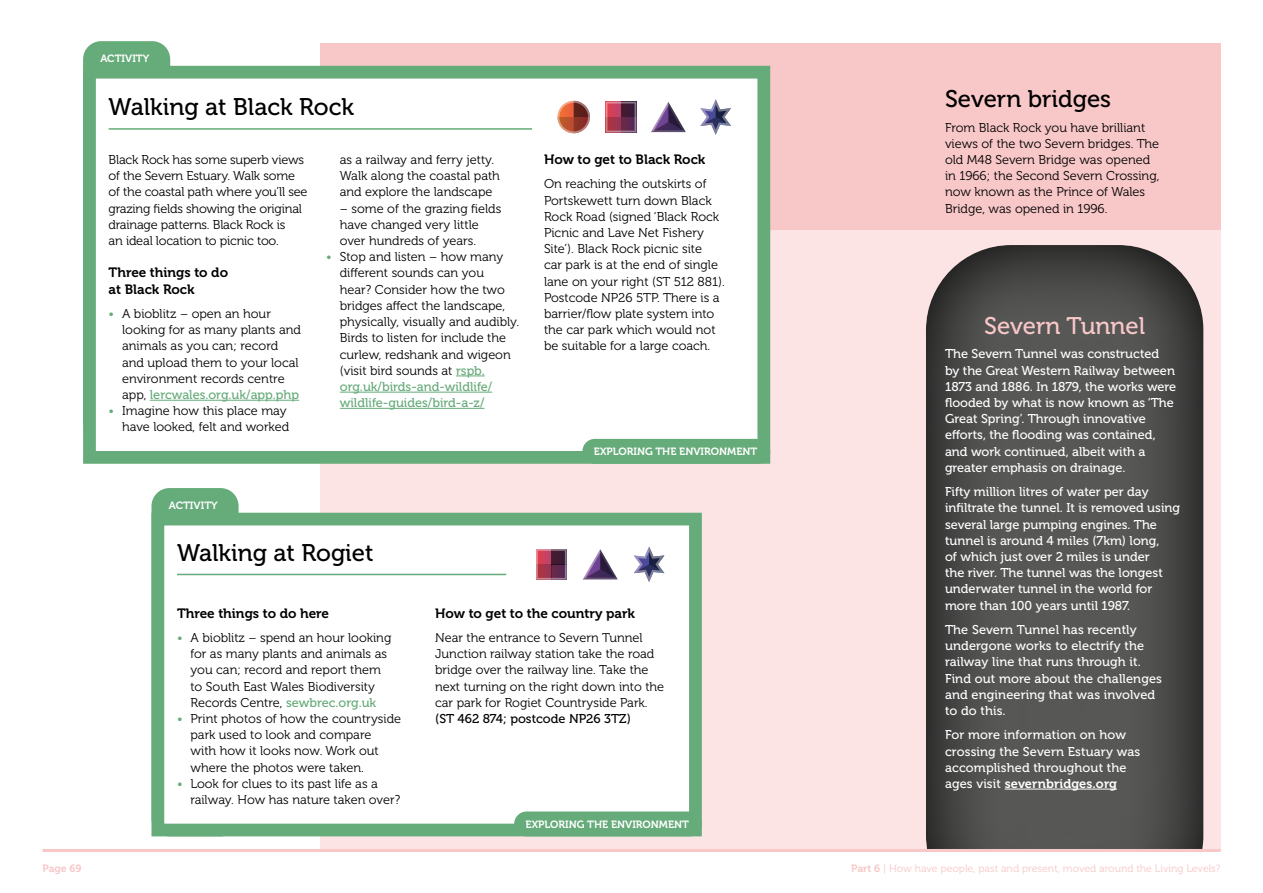
<style>
.page{position:relative;width:1263px;height:893px;background:#fff}
.page>*{position:absolute;margin:0;border:0;box-sizing:border-box;transform-origin:0 0}
.t1{font:24px "Museo 500";color:#000}
.t2{font:24px "Museo 500";color:#f8c7c8}
.t3{font:13.5px/16.2px "Museo 700";color:#000}
.t4{font:12.75px/16.2px "Museo 300";color:#000}
.t5{font:12.75px/16.2px "Museo 500";color:#fff}
.t6{font:12.75px/16.2px "Museo 500";color:#66ab7a}
.t7{font:12.75px "Museo 700";letter-spacing:.01em;color:#fff}
.t8{font:12.75px "Museo 500";color:#000}
.t9{font:10.5px "Museo 300";color:#f8c7c8}
.t10{font:10.5px "Museo 700";color:#fff}
.t11{font:10.5px "Museo 700";letter-spacing:-.005em;color:#f8c7c8}
.s1{color:#66ab7a}
.s2{font-family:"Museo 300";color:#000}
.s3{font-family:"Museo 500";color:#66ab7a}
.s4{font-family:"Museo 500"}
.s5{font-family:"Museo 700"}
</style>
<div class="page">
<div style="left:320px;top:43px;width:900px;height:807px;background:#f8c7c8"></div>
<div style="left:320px;top:230px;width:900px;height:619px;background:#fce4e4"></div>
<svg style="left:926px;top:245px;width:278px;height:604px;background:#504f4e"></svg>
<hr style="left:43px;top:849px;width:1177px;height:3px;background:#f8c7c8">
<hr style="left:1005px;top:789px;width:112px;height:1px;background:#fff">
<div style="left:151px;top:488px;width:88px;height:348px;background:#66ab7a;border-radius:18px"></div>
<div style="left:158px;top:519px;width:537px;height:311px;background:#fff"></div>
<hr style="left:177px;top:574px;width:329px;height:1px;background:#66ab7a">
<div style="left:151px;top:513px;width:551px;height:323px;border:13px solid #66ab7a"></div>
<div style="left:514px;top:811px;width:188px;height:25px;background:#66ab7a;border-radius:12px"></div>
<svg style="left:536px;top:549px;width:31px;height:31px"></svg>
<svg style="left:583px;top:549px;width:34px;height:30px"></svg>
<svg style="left:634px;top:547px;width:30px;height:35px"></svg>
<div style="left:83px;top:41px;width:87px;height:398px;background:#66ab7a;border-radius:18px"></div>
<div style="left:89px;top:72px;width:675px;height:385px;background:#fff"></div>
<hr style="left:109px;top:128px;width:423px;height:2px;background:#66ab7a">
<hr style="left:150px;top:400px;width:149px;height:1px;background:#66ab7a">
<svg style="left:456px;top:376px;width:29px;height:1px"></svg>
<hr style="left:340px;top:392px;width:152px;height:1px;background:#66ab7a">
<hr style="left:340px;top:408px;width:144px;height:1px;background:#66ab7a">
<div style="left:83px;top:66px;width:687px;height:398px;border:13px solid #66ab7a"></div>
<div style="left:582px;top:439px;width:188px;height:25px;background:#66ab7a;border-radius:12px"></div>
<svg style="left:557px;top:101px;width:33px;height:32px"></svg>
<svg style="left:606px;top:102px;width:30px;height:30px"></svg>
<svg style="left:651px;top:102px;width:35px;height:30px"></svg>
<svg style="left:700px;top:99px;width:31px;height:36px"></svg>
<p class="t10" style="left:100px;top:52px;width:51px">ACTIVITY</p>
<h1 class="t1" style="left:109px;top:94px;width:247px">Walking at Black Rock</h1>
<p class="t4" style="left:109px;top:152px;width:201px">Black Rock has some superb views of the Severn Estuary. Walk some of the coastal path where you’ll see grazing fields showing the original drainage patterns. Black Rock is<br>an ideal location to picnic too.</p>
<p class="t3" style="left:109px;top:265px;width:121px">Three things to do at Black Rock</p>
<p class="t4" style="left:122px;top:306px;width:180px;text-indent:-14px"><span class="s1">•</span> A bioblitz – open an hour looking for as many plants and animals as you can; record and upload them to your local environment records centre</p>
<p class="t6" style="left:122px;top:387px;width:178px"><span class="s2">app,</span> lercwales.org.uk/app.php</p>
<p class="t4" style="left:109px;top:403px;width:182px;text-align:right"><span class="s1">•</span> Imagine how this place may have looked, felt and worked</p>
<p class="t4" style="left:340px;top:152px;width:162px">as a railway and ferry jetty.<br>Walk along the coastal path and explore the landscape</p>
<p class="t4" style="left:340px;top:200px;width:163px">– some of the grazing fields have changed very little over hundreds of years.</p>
<p class="t4" style="left:340px;top:249px;width:181px;text-indent:-14px"><span class="s1">•</span> Stop and listen – how many different sounds can you<br>hear? Consider how the two bridges affect the landscape, physically, visually and audibly.<br>Birds to listen for include the curlew, redshank and wigeon (visit bird sounds at <span class="s3">rspb.</span></p>
<p class="t6" style="left:340px;top:379px;width:154px">org.uk/birds-and-wildlife/ wildlife-guides/bird-a-z/</p>
<p class="t10" style="left:169px;top:499px;width:51px">ACTIVITY</p>
<h1 class="t1" style="left:177px;top:540px;width:198px">Walking at Rogiet</h1>
<p class="t3" style="left:544px;top:151px;width:163px">How to get to Black Rock</p>
<p class="t4" style="left:544px;top:176px;width:182px">On reaching the outskirts of<br>Portskewett turn down Black<br>Rock Road (signed ‘Black Rock<br>Picnic and Lave Net Fishery<br>Site’). Black Rock picnic site<br>car park is at the end of single lane on your right (ST 512 881).<br>Postcode NP26 5TP. There is a barrier/flow plate system into the car park which would not be suitable for a large coach.</p>
<p class="t10" style="left:594px;top:446px;width:165px">EXPLORING THE ENVIRONMENT</p>
<p class="t3" style="left:177px;top:605px;width:154px">Three things to do here</p>
<p class="t4" style="left:190px;top:630px;width:202px;text-indent:-14px"><span class="s1">•</span> A bioblitz – spend an hour looking for as many plants and animals as you can; record and report them to South East Wales Biodiversity<br>Records Centre, <span class="s3">sewbrec.org.uk</span></p>
<p class="t4" style="left:190px;top:711px;width:212px;text-indent:-14px"><span class="s1">•</span> Print photos of how the countryside park used to look and compare<br>with how it looks now. Work out where the photos were taken.</p>
<p class="t4" style="left:190px;top:776px;width:211px;text-indent:-14px"><span class="s1">•</span> Look for clues to its past life as a railway. How has nature taken over?</p>
<p class="t3" style="left:435px;top:605px;width:201px">How to get to the country park</p>
<p class="t4" style="left:435px;top:630px;width:231px">Near the entrance to Severn Tunnel Junction railway station take the road bridge over the railway line. Take the next turning on the right down into the car park for Rogiet Countryside Park.</p>
<p class="t8" style="left:435px;top:712px;width:197px">(ST 462 874; postcode NP26 3TZ)</p>
<p class="t10" style="left:526px;top:818px;width:165px">EXPLORING THE ENVIRONMENT</p>
<h1 class="t1" style="left:945px;top:86px;width:168px">Severn bridges</h1>
<p class="t4" style="left:945px;top:119px;width:216px">From Black Rock you have brilliant views of the two Severn bridges. The old M48 Severn Bridge was opened in 1966; the Second Severn Crossing, now known as the Prince of Wales<br>Bridge, was opened in 1996.</p>
<h1 class="t2" style="left:984px;top:313px;width:163px">Severn Tunnel</h1>
<p class="t5" style="left:945px;top:346px;width:233px">The Severn Tunnel was constructed by the Great Western Railway between 1873 and 1886. In 1879, the works were flooded by what is now known as ‘The Great Spring’. Through innovative efforts, the flooding was contained, and work continued, albeit with a greater emphasis on drainage.</p>
<p class="t5" style="left:945px;top:484px;width:237px">Fifty million litres of water per day infiltrate the tunnel. It is removed using several large pumping engines. The tunnel is around 4 miles (7km) long,<br>of which just over 2 miles is under<br>the river. The tunnel was the longest underwater tunnel in the world for more than 100 years until 1987.</p>
<p class="t5" style="left:945px;top:622px;width:219px">The Severn Tunnel has recently undergone works to electrify the railway line that runs through it.<br>Find out more about the challenges and engineering that was involved to do this.</p>
<p class="t5" style="left:945px;top:727px;width:197px">For more information on how crossing the Severn Estuary was accomplished throughout the</p>
<p class="t7" style="left:945px;top:776px;width:173px"><span class="s4">ages visit</span> severnbridges.org</p>
<p class="t11" style="left:43px;top:862px;width:41px">Page 69</p>
<p class="t9" style="left:851px;top:862px;width:371px"><span class="s5">Part 6</span> | How have people, past and present, moved around the Living Levels?</p>
</div>
